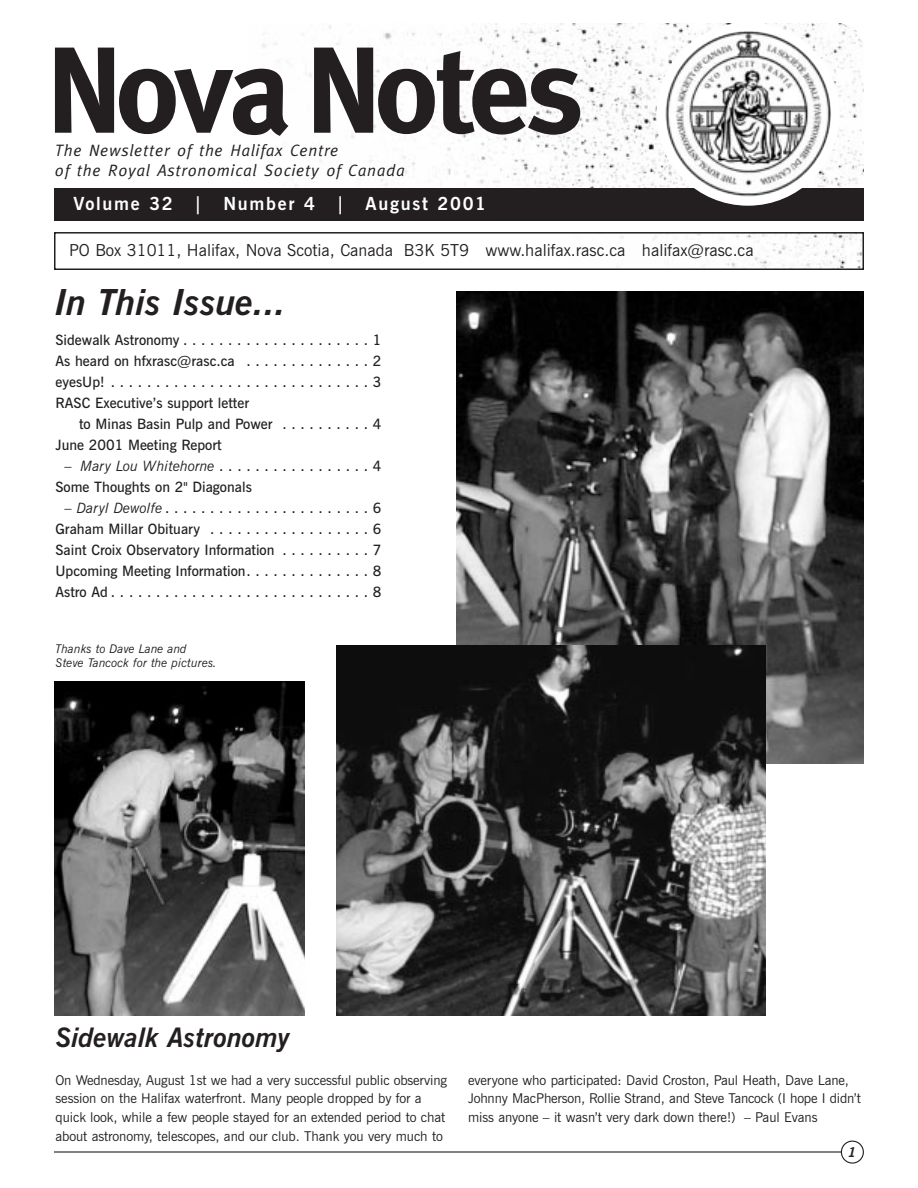
<style>
.page{position:relative;width:918px;height:1188px;background:#fff}
.page>*{position:absolute;margin:0;border:0;box-sizing:border-box;transform-origin:0 0}
.t1{font:700 122.55px "Meta";letter-spacing:-.035em;color:#231f20}
.t2{font:italic 700 36px "News Gothic BT";color:#231f20}
.t3{font:italic 700 27px "News Gothic BT";color:#231f20}
.t4{font:700 18px "News Gothic BT";letter-spacing:.095em;color:#fff}
.t5{font:16.5px "News Gothic BT";color:#231f20}
.t6{font:italic 16.5px/19.8px "Meta";letter-spacing:.045em;color:#231f20}
.t7{font:600 14.25px/21px "News Gothic BT";color:#231f20;text-align:justify}
.t8{font:13.5px/18.8px "News Gothic BT";letter-spacing:-.005em;color:#231f20}
.t9{font:italic 700 13.5px "News Gothic BT";color:#231f20}
.t10{font:italic 12px/14.4px "News Gothic BT";color:#231f20}
.s1{font-weight:400;font-style:italic}
</style>
<div class="page">
<img style="left:248px;top:23px;width:616px;height:166px">
<div style="left:54px;top:189px;width:810px;height:32px;background:#231f20"></div>
<svg style="left:656px;top:23px;width:184px;height:183px"></svg>
<img style="left:665px;top:31px;width:166px;height:166px;border-radius:50%">
<img style="left:621px;top:235px;width:240px;height:32px">
<div style="left:54px;top:232px;width:810px;height:38px;border:2px solid #231f20"></div>
<hr style="left:54px;top:1151px;width:792px;height:2px;background:#231f20">
<svg style="left:841px;top:1141px;width:23px;height:23px"></svg>
<img style="left:456px;top:291px;width:408px;height:472px">
<img style="left:54px;top:682px;width:250px;height:333px">
<img style="left:336px;top:645px;width:429px;height:371px">
<h1 class="t1" style="left:46px;top:45px;width:539px">Nova Notes</h1>
<p class="t6" style="left:55px;top:143px;width:351px">The Newsletter of the Halifax Centre<br>of the Royal Astronomical Society of Canada</p>
<p class="t4" style="left:74px;top:197px;width:414px">Volume 32 | Number 4 | August 2001</p>
<p class="t5" style="left:69px;top:244px;width:686px">PO Box 31011, Halifax, Nova Scotia, Canada B3K 5T9 www.halifax.rasc.ca halifax@rasc.ca</p>
<h2 class="t2" style="left:56px;top:289px;width:232px">In This Issue...</h2>
<p class="t7" style="left:56px;top:331px;width:327px">Sidewalk Astronomy . . . . . . . . . . . . . . . . . . . . . 1<br>As heard on hfxrasc@rasc.ca . . . . . . . . . . . . . . 2 eyesUp! . . . . . . . . . . . . . . . . . . . . . . . . . . . . . 3<br>RASC Executive’s support letter</p>
<p class="t7" style="left:56px;top:415px;width:327px;text-indent:24px">to Minas Basin Pulp and Power . . . . . . . . . . 4<br>June 2001 Meeting Report</p>
<p class="t7" style="left:55px;top:457px;width:327px;text-indent:9px"><span class="s1">– Mary Lou Whitehorne</span> . . . . . . . . . . . . . . . . . 4<br>Some Thoughts on 2" Diagonals</p>
<p class="t7" style="left:55px;top:499px;width:327px;text-indent:9px"><span class="s1">– Daryl Dewolfe</span> . . . . . . . . . . . . . . . . . . . . . . . 6<br>Graham Millar Obituary . . . . . . . . . . . . . . . . . . 6<br>Saint Croix Observatory Information . . . . . . . . . . 7<br>Upcoming Meeting Information. . . . . . . . . . . . . . 8<br>Astro Ad . . . . . . . . . . . . . . . . . . . . . . . . . . . . . 8</p>
<p class="t10" style="left:56px;top:643px;width:163px">Thanks to Dave Lane and<br>Steve Tancock for the pictures.</p>
<h3 class="t3" style="left:56px;top:1028px;width:236px">Sidewalk Astronomy</h3>
<p class="t8" style="left:56px;top:1072px;width:393px">On Wednesday, August 1st we had a very successful public observing session on the Halifax waterfront. Many people dropped by for a quick look, while a few people stayed for an extended period to chat about astronomy, telescopes, and our club. Thank you very much to</p>
<p class="t8" style="left:468px;top:1072px;width:395px">everyone who participated: David Croston, Paul Heath, Dave Lane,<br>Johnny MacPherson, Rollie Strand, and Steve Tancock (I hope I didn’t miss anyone – it wasn’t very dark down there!) – Paul Evans</p>
<p class="t9" style="left:848px;top:1147px;width:10px">1</p>
</div>
